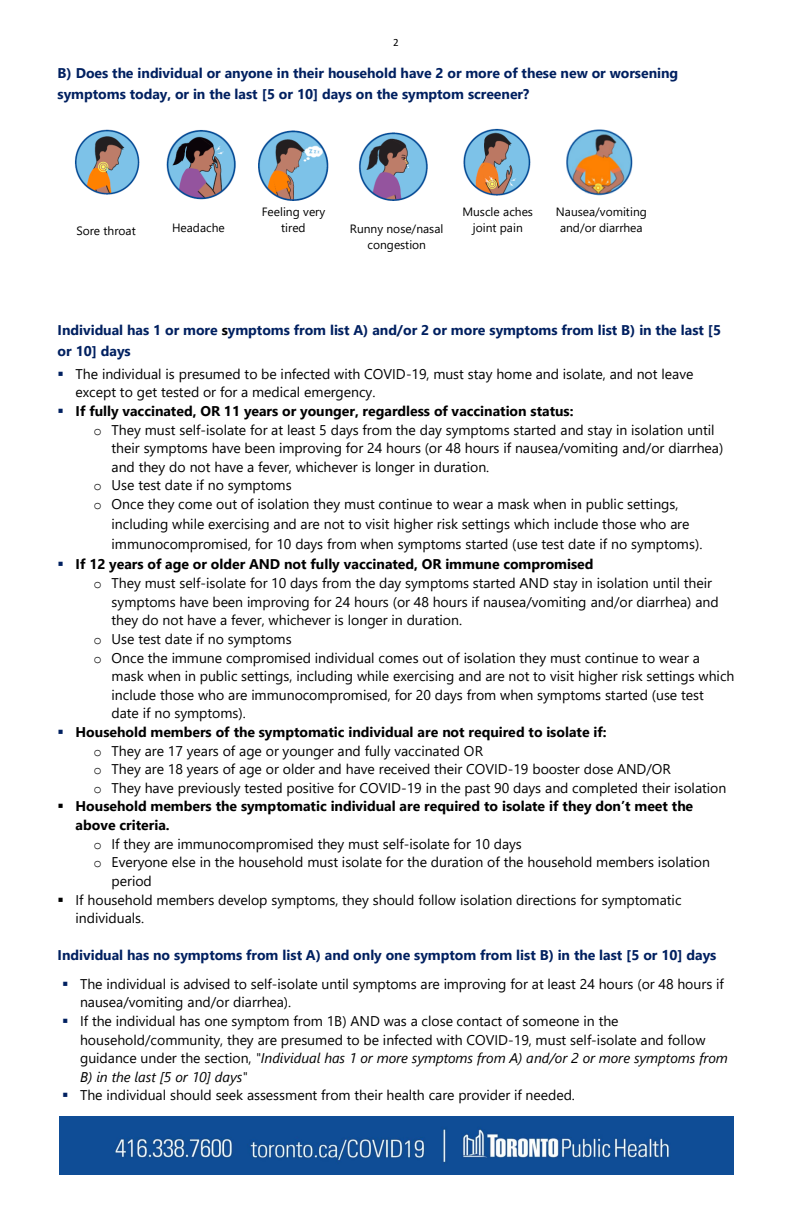
<style>
.page{position:relative;width:792px;height:1224px;background:#fff}
.page>*{position:absolute;margin:0;border:0;box-sizing:border-box;transform-origin:0 0}
.t1{font:14.1px/18.6px "Segoe UI";color:#000}
.t2{font:700 14.1px/21.4px "Segoe UI";letter-spacing:-.005em;color:#002060}
.t3{font:700 14.1px/18.8px "Segoe UI";color:#000}
.t4{font:12px/16px "Segoe UI";color:#000;text-align:center}
.t5{font:11.1px "Calibri";color:#000}
.s1{color:#000}
.s2{color:#002060}
.s3{font-family:"Courier New"}
.s4{font-style:italic}
</style>
<div class="page">
<img style="left:59px;top:1116px;width:675px;height:58px">
<img style="left:74px;top:129px;width:66px;height:66px">
<img style="left:166px;top:129px;width:70px;height:71px">
<img style="left:258px;top:130px;width:71px;height:71px">
<img style="left:359px;top:132px;width:69px;height:69px">
<img style="left:463px;top:128px;width:68px;height:68px">
<img style="left:567px;top:129px;width:66px;height:67px">
<p class="t5" style="left:393px;top:38px;width:7px">2</p>
<p class="t2" style="left:58px;top:61px;width:622px">B) Does the individual or anyone in their household have 2 or more of these new or worsening symptoms today, or in the last [5 or 10] days on the symptom screener?</p>
<p class="t4" style="left:76px;top:222px;width:61px">Sore throat</p>
<p class="t4" style="left:172px;top:219px;width:54px">Headache</p>
<p class="t4" style="left:262px;top:203px;width:65px">Feeling very tired</p>
<p class="t4" style="left:350px;top:219px;width:95px">Runny nose/nasal congestion</p>
<p class="t4" style="left:462px;top:203px;width:72px">Muscle aches joint pain</p>
<p class="t4" style="left:556px;top:203px;width:93px">Nausea/vomiting and/or diarrhea</p>
<p class="t2" style="left:58px;top:319px;width:665px;line-height:20.1px">Individual has 1 or more <span class="s1">s</span>ymptoms from list A) and/or 2 or more symptoms from list B) in the last [5 or 10] days</p>
<p class="t1" style="left:76px;top:363px;width:619px;text-indent:-18px"><span class="s2">▪</span> The individual is presumed to be infected with COVID-19, must stay home and isolate, and not leave except to get tested or for a medical emergency.</p>
<p class="t3" style="left:58px;top:400px;width:517px"><span class="s2">▪</span> If fully vaccinated, OR 11 years or younger, regardless of vaccination status:</p>
<p class="t1" style="left:112px;top:419px;width:613px;text-indent:-18px"><span class="s3">o</span> They must self-isolate for at least 5 days from the day symptoms started and stay in isolation until their symptoms have been improving for 24 hours (or 48 hours if nausea/vomiting and/or diarrhea) and they do not have a fever, whichever is longer in duration.</p>
<p class="t1" style="left:94px;top:475px;width:200px"><span class="s3">o</span> Use test date if no symptoms</p>
<p class="t1" style="left:112px;top:493px;width:593px;line-height:20.1px;text-indent:-18px"><span class="s3">o</span> Once they come out of isolation they must continue to wear a mask when in public settings, including while exercising and are not to visit higher risk settings which include those who are immunocompromised, for 10 days from when symptoms started (use test date if no symptoms).</p>
<p class="t3" style="left:58px;top:554px;width:538px"><span class="s2">▪</span> If 12 years of age or older AND not fully vaccinated, OR immune compromised</p>
<p class="t1" style="left:112px;top:572px;width:609px;text-indent:-18px"><span class="s3">o</span> They must self-isolate for 10 days from the day symptoms started AND stay in isolation until their symptoms have been improving for 24 hours (or 48 hours if nausea/vomiting and/or diarrhea) and they do not have a fever, whichever is longer in duration.</p>
<p class="t1" style="left:94px;top:628px;width:200px"><span class="s3">o</span> Use test date if no symptoms</p>
<p class="t1" style="left:112px;top:647px;width:624px;text-indent:-18px"><span class="s3">o</span> Once the immune compromised individual comes out of isolation they must continue to wear a mask when in public settings, including while exercising and are not to visit higher risk settings which include those who are immunocompromised, for 20 days from when symptoms started (use test date if no symptoms).</p>
<p class="t3" style="left:58px;top:721px;width:551px"><span class="s2">▪</span> Household members of the symptomatic individual are not required to isolate if:</p>
<p class="t1" style="left:94px;top:740px;width:391px"><span class="s3">o</span> They are 17 years of age or younger and fully vaccinated OR</p>
<p class="t1" style="left:94px;top:759px;width:579px"><span class="s3">o</span> They are 18 years of age or older and have received their COVID-19 booster dose AND/OR</p>
<p class="t1" style="left:94px;top:777px;width:634px"><span class="s3">o</span> They have previously tested positive for COVID-19 in the past 90 days and completed their isolation</p>
<p class="t3" style="left:76px;top:796px;width:619px;text-indent:-18px">▪ Household members the symptomatic individual are required to isolate if they don’t meet the above criteria.</p>
<p class="t1" style="left:94px;top:833px;width:430px"><span class="s3">o</span> If they are immunocompromised they must self-isolate for 10 days</p>
<p class="t1" style="left:112px;top:852px;width:600px;text-indent:-18px"><span class="s3">o</span> Everyone else in the household must isolate for the duration of the household members isolation period</p>
<p class="t1" style="left:76px;top:889px;width:607px;text-indent:-18px">▪ If household members develop symptoms, they should follow isolation directions for symptomatic individuals.</p>
<p class="t2" style="left:58px;top:944px;width:660px">Individual has no symptoms from list A) and only one symptom from list B) in the last [5 or 10] days</p>
<p class="t1" style="left:80px;top:973px;width:645px;text-indent:-18px"><span class="s2">▪</span> The individual is advised to self-isolate until symptoms are improving for at least 24 hours (or 48 hours if nausea/vomiting and/or diarrhea).</p>
<p class="t1" style="left:80px;top:1010px;width:649px;text-indent:-18px"><span class="s2">▪</span> If the individual has one symptom from 1B) AND was a close contact of someone in the household/community, they are presumed to be infected with COVID-19, must self-isolate and follow guidance under the section, <span class="s4">"Individual has 1 or more symptoms from A) and/or 2 or more symptoms from B) in the last [5 or 10] days"</span></p>
<p class="t1" style="left:62px;top:1085px;width:514px"><span class="s2">▪</span> The individual should seek assessment from their health care provider if needed.</p>
</div>
